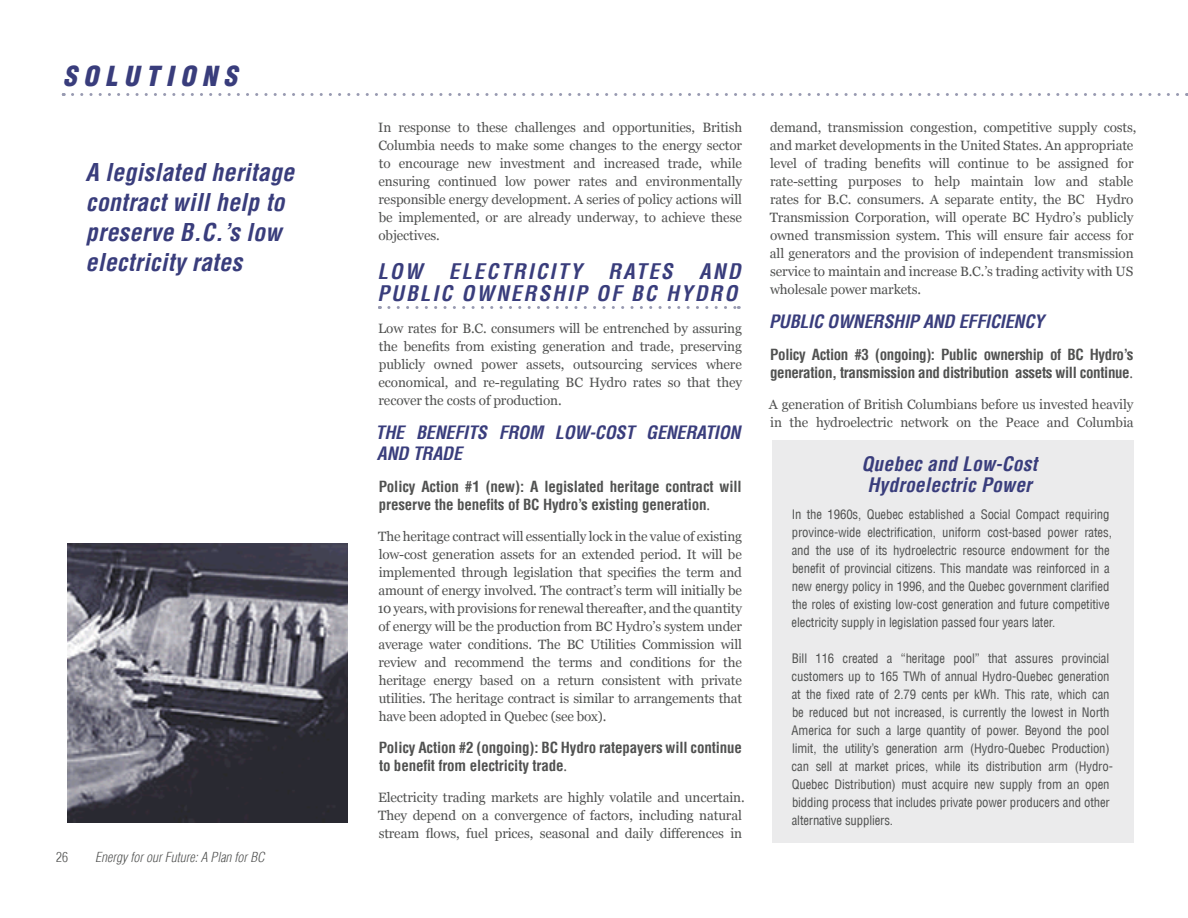
<style>
.page{position:relative;width:1188px;height:918px;background:#fff}
.page>*{position:absolute;margin:0;border:0;box-sizing:border-box;transform-origin:0 0}
.t1{font:italic 900 condensed 27px "Helvetica";letter-spacing:.25em;color:#393d7c}
.t2{font:italic 700 condensed 24px/30px "Helvetica";letter-spacing:.01em;color:#393d7c}
.t3{font:italic 700 condensed 21px/22.5px "Helvetica";letter-spacing:.1em;color:#393d7c;text-align:right}
.t4{font:italic 700 condensed 19.5px/21px "Helvetica";letter-spacing:.01em;color:#393d7c;text-align:center}
.t5{font:italic 700 condensed 18px/21px "Helvetica";letter-spacing:-.01em;color:#393d7c}
.t6{font:700 condensed 15px/18px "Helvetica";letter-spacing:-.01em;color:#505150}
.t7{font:13.5px/18px "Georgia";letter-spacing:-.01em;color:#505150;text-align:justify}
.t8{font:italic 300 condensed 13.5px "Helvetica";color:#505150}
.t9{font:300 condensed 13.5px "Helvetica";color:#505150}
.t10{font:condensed 12.75px/18px "Helvetica";letter-spacing:-.01em;color:#505150}
.s1{font-family:"Georgia";font-weight:400;font-stretch:normal;font-size:13.5px}
</style>
<div class="page">
<svg style="left:63px;top:93px;width:1125px;height:3px"></svg>
<div style="left:772px;top:440px;width:362px;height:402px;background:#ebebec"></div>
<svg style="left:380px;top:306px;width:359px;height:3px"></svg>
<img style="left:68px;top:543px;width:280px;height:279px">
<h1 class="t1" style="left:63px;top:59px;width:176px">SOLUTIONS</h1>
<h2 class="t2" style="left:85px;top:157px;width:210px">A legislated heritage contract will help to preserve B.C.’s low electricity rates</h2>
<p class="t9" style="left:56px;top:848px;width:13px">26</p>
<p class="t8" style="left:95px;top:848px;width:171px">Energy for our Future: A Plan for BC</p>
<p class="t7" style="left:378px;top:118px;width:366px">In response to these challenges and opportunities, British Columbia needs to make some changes to the energy sector to encourage new investment and increased trade, while ensuring continued low power rates and environmentally responsible energy development. A series of policy actions will be implemented, or are already underway, to achieve these objectives.</p>
<h3 class="t3" style="left:377px;top:260px;width:47px">LOW</h3>
<h3 class="t3" style="left:449px;top:260px;width:135px">ELECTRICITY</h3>
<h3 class="t3" style="left:608px;top:260px;width:66px">RATES</h3>
<h3 class="t3" style="left:377px;top:260px;width:365px">AND<br>PUBLIC OWNERSHIP OF BC HYDRO</h3>
<p class="t7" style="left:378px;top:319px;width:365px">Low rates for B.C. consumers will be entrenched by assuring the benefits from existing generation and trade, preserving publicly owned power assets, outsourcing services where economical, and re-regulating BC Hydro rates so that they recover the costs of production.</p>
<h3 class="t5" style="left:376px;top:422px;width:366px">THE BENEFITS FROM LOW-COST GENERATION<br>AND TRADE</h3>
<p class="t6" style="left:379px;top:477px;width:364px">Policy Action #1 (new): A legislated heritage contract will preserve the benefits of BC Hydro’s existing generation<span class="s1">.</span></p>
<p class="t7" style="left:378px;top:527px;width:366px">The heritage contract will essentially lock in the value of existing low-cost generation assets for an extended period. It will be implemented through legislation that specifies the term and amount of energy involved. The contract’s term will initially be 10 years, with provisions for renewal thereafter, and the quantity of energy will be the production from BC Hydro’s system under average water conditions. The BC Utilities Commission will review and recommend the terms and conditions for the heritage energy based on a return consistent with private utilities. The heritage contract is similar to arrangements that have been adopted in Quebec (see box).</p>
<p class="t6" style="left:379px;top:738px;width:365px">Policy Action #2 (ongoing): BC Hydro ratepayers will continue to benefit from electricity trade<span class="s1">.</span></p>
<p class="t7" style="left:378px;top:788px;width:368px;text-align:left">Electricity trading markets are highly volatile and uncertain.<br>They depend on a convergence of factors, including natural stream flows, fuel prices, seasonal and daily differences in</p>
<p class="t7" style="left:770px;top:118px;width:368px;text-align:left">demand, transmission congestion, competitive supply costs, and market developments in the United States. An appropriate level of trading benefits will continue to be assigned for rate-setting purposes to help maintain low and stable rates for B.C. consumers. A separate entity, the BC Hydro Transmission Corporation, will operate BC Hydro’s publicly owned transmission system. This will ensure fair access for all generators and the provision of independent transmission service to maintain and increase B.C.’s trading activity with US wholesale power markets.</p>
<h3 class="t5" style="left:769px;top:311px;width:277px">PUBLIC OWNERSHIP AND EFFICIENCY</h3>
<p class="t6" style="left:770px;top:345px;width:365px">Policy Action #3 (ongoing): Public ownership of BC Hydro’s generation, transmission and distribution assets will continue<span class="s1">.</span></p>
<p class="t7" style="left:769px;top:396px;width:366px">A generation of British Columbians before us invested heavily in the hydroelectric network on the Peace and Columbia</p>
<h3 class="t4" style="left:861px;top:454px;width:177px">Quebec and Low-Cost<br>Hydroelectric Power</h3>
<p class="t10" style="left:792px;top:506px;width:322px">In the 1960s, Quebec established a Social Compact requiring province-wide electrification, uniform cost-based power rates, and the use of its hydroelectric resource endowment for the benefit of provincial citizens. This mandate was reinforced in a new energy policy in 1996, and the Quebec government clarified the roles of existing low-cost generation and future competitive electricity supply in legislation passed four years later.</p>
<p class="t10" style="left:792px;top:650px;width:323px">Bill 116 created a “heritage pool” that assures provincial customers up to 165 TWh of annual Hydro-Quebec generation at the fixed rate of 2.79 cents per kWh. This rate, which can be reduced but not increased, is currently the lowest in North America for such a large quantity of power. Beyond the pool limit, the utility’s generation arm (Hydro-Quebec Production) can sell at market prices, while its distribution arm (Hydro-Quebec Distribution) must acquire new supply from an open bidding process that includes private power producers and other alternative suppliers.</p>
</div>
